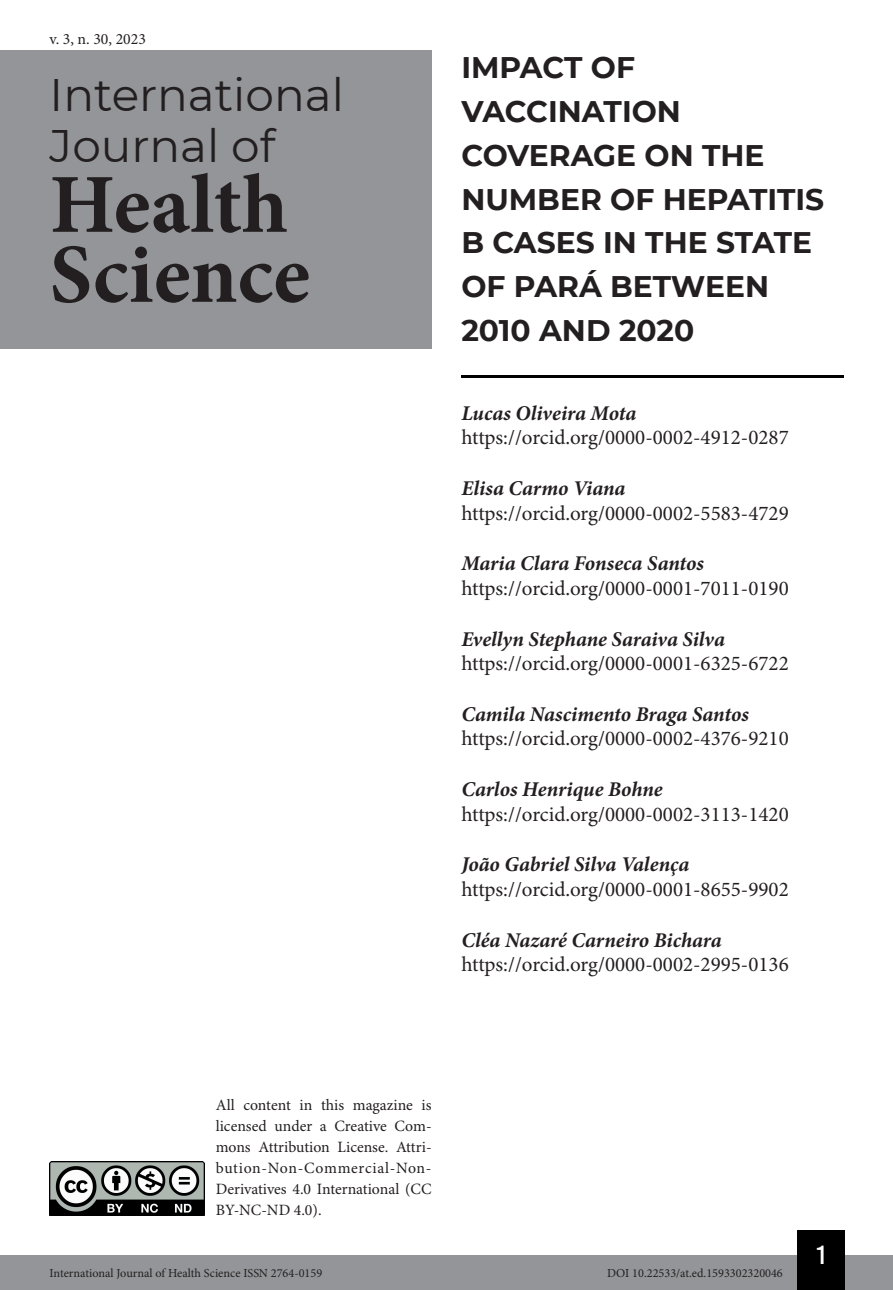
<style>
.page{position:relative;width:893px;height:1290px;background:#fff}
.page>*{position:absolute;margin:0;border:0;box-sizing:border-box;transform-origin:0 0}
.t1{font:700 84px/70px "Minion Pro";color:#231f20}
.t2{font:45.5px/50.8px "Montserrat";color:#231f20}
.t3{font:700 29.75px/43.8px "Montserrat";color:#231f20}
.t4{font:26.25px "Bebas Kai";color:#fff}
.t5{font:21px "Minion Pro";color:#231f20}
.t6{font:italic 700 21px "Minion Pro";letter-spacing:-.005em;color:#231f20}
.t7{font:15.75px/21px "Minion Pro";color:#231f20;text-align:justify}
.t8{font:12.25px "Minion Pro";color:#231f20}
</style>
<div class="page">
<div style="left:0;top:1255px;width:893px;height:35px;background:#939598"></div>
<div style="left:797px;top:1230px;width:48px;height:60px;background:#000"></div>
<img style="left:50px;top:1161px;width:154px;height:54px">
<div style="left:0;top:50px;width:432px;height:298px;background:#939598"></div>
<hr style="left:461px;top:375px;width:382px;height:3px;background:#000">
<p class="t7" style="left:50px;top:29px;width:98px">v. 3, n. 30, 2023</p>
<h2 class="t2" style="left:50px;top:68px;width:296px">International<br>Journal of</h2>
<h1 class="t1" style="left:50px;top:169px;width:262px">Health<br>Science</h1>
<h3 class="t3" style="left:461px;top:44px;width:364px">IMPACT OF<br>VACCINATION<br>COVERAGE ON THE<br>NUMBER OF HEPATITIS<br>B CASES IN THE STATE<br>OF PARÁ BETWEEN<br>2010 AND 2020</h3>
<p class="t6" style="left:461px;top:398px;width:176px">Lucas Oliveira Mota</p>
<p class="t5" style="left:461px;top:425px;width:329px">https://orcid.org/0000-0002-4912-0287</p>
<p class="t6" style="left:461px;top:473px;width:166px">Elisa Carmo Viana</p>
<p class="t5" style="left:461px;top:500px;width:329px">https://orcid.org/0000-0002-5583-4729</p>
<p class="t6" style="left:461px;top:549px;width:244px">Maria Clara Fonseca Santos</p>
<p class="t5" style="left:461px;top:575px;width:329px">https://orcid.org/0000-0001-7011-0190</p>
<p class="t6" style="left:461px;top:624px;width:265px">Evellyn Stephane Saraiva Silva</p>
<p class="t5" style="left:461px;top:651px;width:329px">https://orcid.org/0000-0001-6325-6722</p>
<p class="t6" style="left:461px;top:699px;width:289px">Camila Nascimento Braga Santos</p>
<p class="t5" style="left:461px;top:726px;width:329px">https://orcid.org/0000-0002-4376-9210</p>
<p class="t6" style="left:461px;top:774px;width:203px">Carlos Henrique Bohne</p>
<p class="t5" style="left:461px;top:801px;width:329px">https://orcid.org/0000-0002-3113-1420</p>
<p class="t6" style="left:461px;top:850px;width:229px">João Gabriel Silva Valença</p>
<p class="t5" style="left:461px;top:876px;width:329px">https://orcid.org/0000-0001-8655-9902</p>
<p class="t6" style="left:461px;top:925px;width:262px">Cléa Nazaré Carneiro Bichara</p>
<p class="t5" style="left:461px;top:952px;width:329px">https://orcid.org/0000-0002-2995-0136</p>
<p class="t7" style="left:216px;top:1095px;width:217px">All content in this magazine is licensed under a Creative Com&shy;mons Attribution License. Attri&shy;bution-Non-Commercial-Non-Derivatives 4.0 International (CC BY-NC-ND 4.0).</p>
<p class="t4" style="left:817px;top:1241px;width:10px">1</p>
<p class="t8" style="left:50px;top:1266px;width:274px">International Journal of Health Science ISSN 2764-0159</p>
<p class="t8" style="left:607px;top:1266px;width:177px">DOI 10.22533/at.ed.1593302320046</p>
</div>
